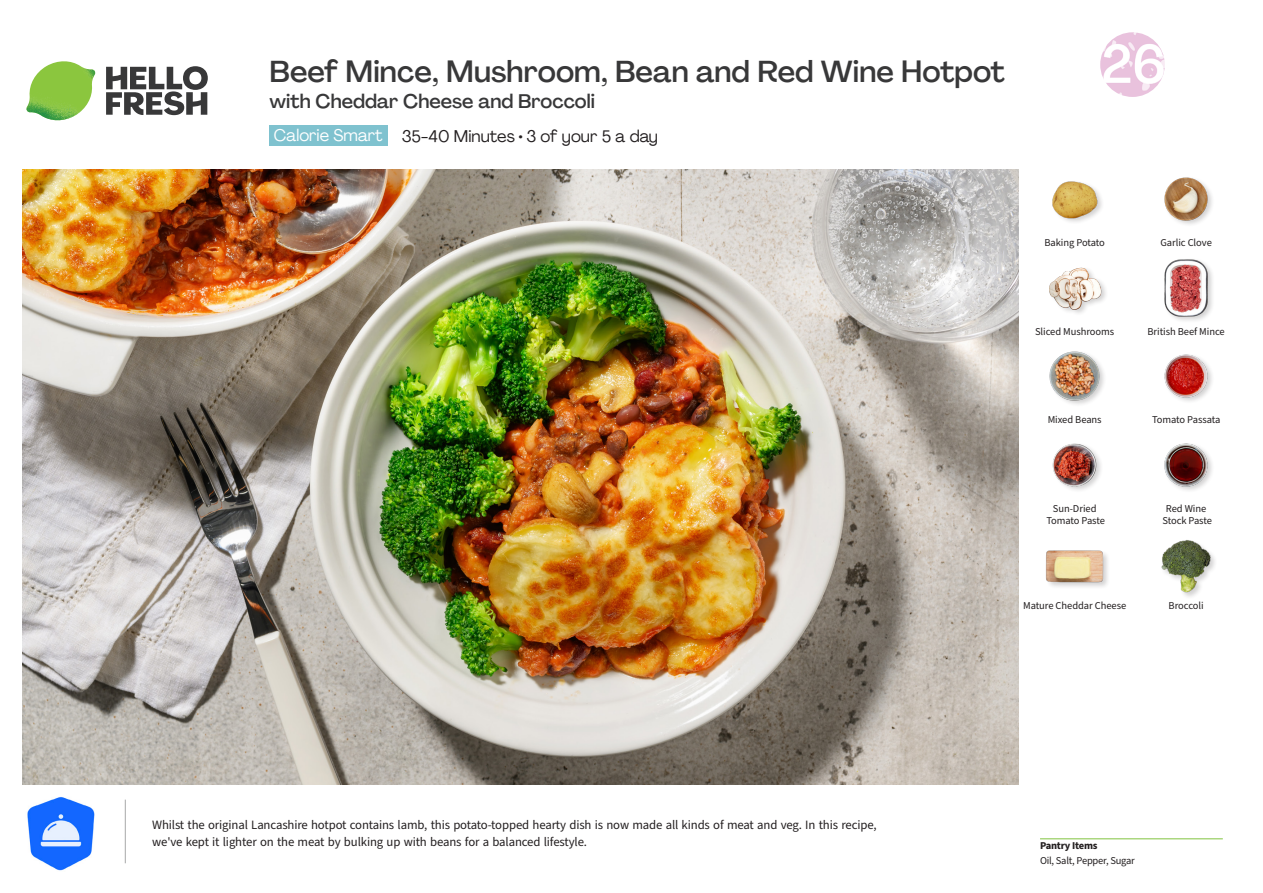
<style>
.page{position:relative;width:1263px;height:893px;background:#fff}
.page>*{position:absolute;margin:0;border:0;box-sizing:border-box;transform-origin:0 0}
._15_Titel_UK{font:500 30px "Agrandir";color:#383839}
._15_Titel_UK-2{font:500 19.5px "Agrandir";color:#383839}
._02_Box_Type{font:16.5px "Agrandir";color:#231f20}
._02_Box_Type-2{font:16.5px "Agrandir";color:#fff}
._24_Recipe_Nr_Bag{font:12.75px/16.4px "Source Sans Pro";letter-spacing:-.01em;color:#231f20}
._18_FRONT_ingredients_UK{font:10.5px/12px "Source Sans Pro";letter-spacing:-.005em;color:#231f20;text-align:center}
._14_Allergene_Text_7pt{font:10.5px "Source Sans Pro";letter-spacing:-.02em;color:#231f20}
._14_Allergene_Text_7pt-2{font:700 10.5px "Source Sans Pro";letter-spacing:-.02em;color:#231f20}
</style>
<div class="page">
<svg style="left:106px;top:66px;width:102px;height:49px"></svg>
<img style="left:26px;top:61px;width:69px;height:59px">
<img style="left:22px;top:170px;width:997px;height:615px">
<hr style="left:1040px;top:838px;width:183px;height:1px;background:#81c340">
<div style="left:270px;top:126px;width:118px;height:20px;background:#7fc2cf"></div>
<hr style="left:125px;top:800px;width:1px;height:63px;background:#a7a8a9">
<img style="left:27px;top:797px;width:68px;height:74px">
<div style="left:1046px;top:549px;width:64px;height:40px;background:#231f20;opacity:.2"></div>
<img style="left:1046px;top:549px;width:57px;height:40px">
<img style="left:1161px;top:540px;width:54px;height:55px">
<img style="left:1049px;top:351px;width:54px;height:54px">
<img style="left:1052px;top:443px;width:49px;height:47px">
<img style="left:1164px;top:443px;width:48px;height:47px">
<img style="left:1164px;top:354px;width:48px;height:47px">
<img style="left:1052px;top:181px;width:50px;height:41px">
<div style="left:1048px;top:266px;width:60px;height:50px;background:#231f20;opacity:.2"></div>
<img style="left:1048px;top:266px;width:55px;height:50px">
<div style="left:1164px;top:258px;width:51px;height:66px;background:#231f20;opacity:.2"></div>
<img style="left:1164px;top:259px;width:51px;height:57px">
<img style="left:1164px;top:177px;width:48px;height:48px">
<svg style="left:1100px;top:32px;width:65px;height:65px"></svg>
<p class="_15_Titel_UK" style="left:270px;top:53px;width:737px">Beef Mince, Mushroom, Bean and Red Wine Hotpot</p>
<p class="_15_Titel_UK-2" style="left:270px;top:89px;width:327px">with Cheddar Cheese and Broccoli</p>
<p class="_02_Box_Type-2" style="left:274px;top:125px;width:110px">Calorie Smart</p>
<p class="_02_Box_Type" style="left:402px;top:126px;width:258px">35-40 Minutes • 3 of your 5 a day</p>
<p class="_18_FRONT_ingredients_UK" style="left:1044px;top:237px;width:62px">Baking Potato</p>
<p class="_18_FRONT_ingredients_UK" style="left:1160px;top:237px;width:53px">Garlic Clove</p>
<p class="_18_FRONT_ingredients_UK" style="left:1035px;top:325px;width:81px">Sliced Mushrooms</p>
<p class="_18_FRONT_ingredients_UK" style="left:1147px;top:325px;width:79px">British Beef Mince</p>
<p class="_18_FRONT_ingredients_UK" style="left:1048px;top:414px;width:55px">Mixed Beans</p>
<p class="_18_FRONT_ingredients_UK" style="left:1152px;top:414px;width:70px">Tomato Passata</p>
<p class="_18_FRONT_ingredients_UK" style="left:1046px;top:503px;width:60px">Sun-Dried<br>Tomato Paste</p>
<p class="_18_FRONT_ingredients_UK" style="left:1162px;top:503px;width:51px">Red Wine<br>Stock Paste</p>
<p class="_18_FRONT_ingredients_UK" style="left:1023px;top:600px;width:105px">Mature Cheddar Cheese</p>
<p class="_18_FRONT_ingredients_UK" style="left:1168px;top:600px;width:37px">Broccoli</p>
<p class="_24_Recipe_Nr_Bag" style="left:152px;top:817px;width:726px">Whilst the original Lancashire hotpot contains lamb, this potato-topped hearty dish is now made all kinds of meat and veg. In this recipe, we've kept it lighter on the meat by bulking up with beans for a balanced lifestyle.</p>
<p class="_14_Allergene_Text_7pt-2" style="left:1040px;top:839px;width:59px">Pantry Items</p>
<p class="_14_Allergene_Text_7pt" style="left:1040px;top:854px;width:96px">Oil, Salt, Pepper, Sugar</p>
</div>
